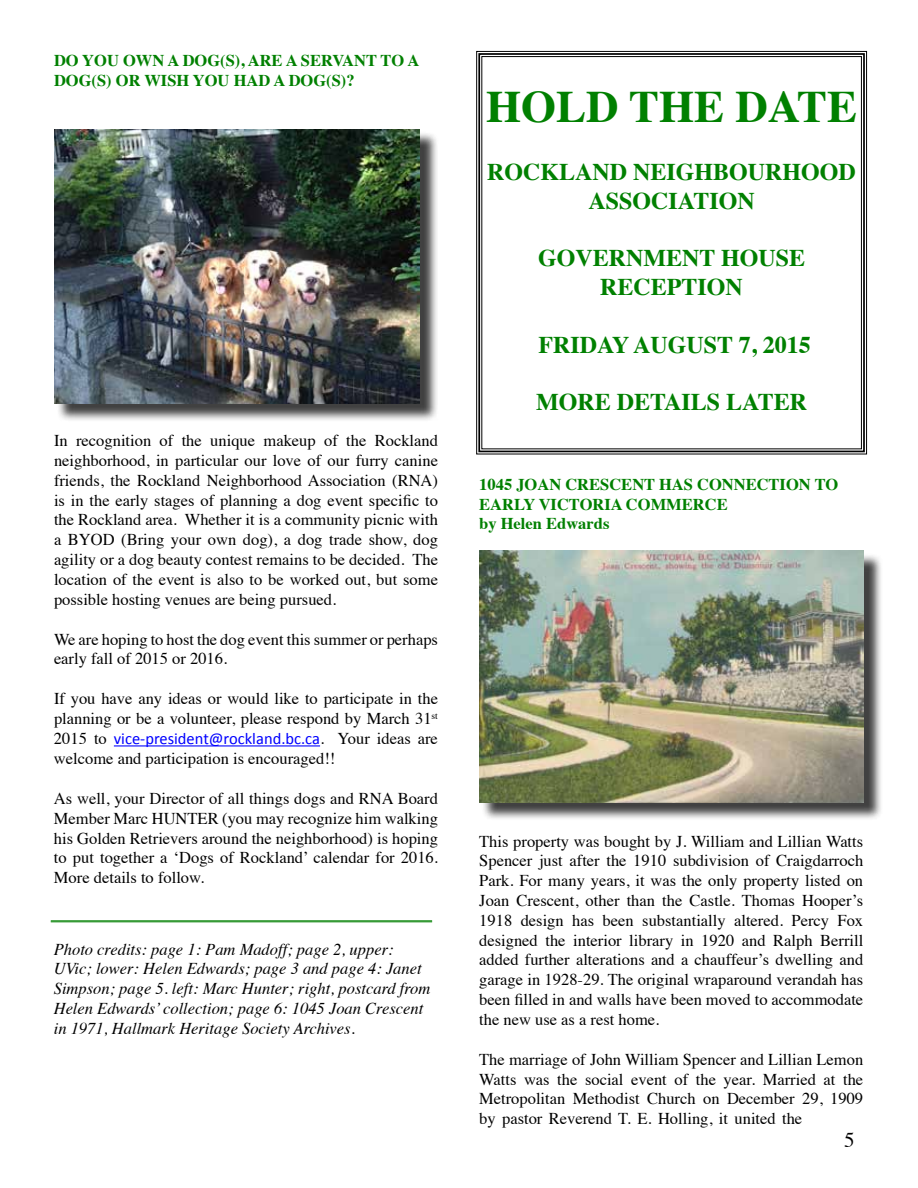
<style>
.page{position:relative;width:918px;height:1188px;background:#fff}
.page>*{position:absolute;margin:0;border:0;box-sizing:border-box;transform-origin:0 0}
.t1{font:700 45px "Times";color:#008000}
.t2{font:700 24px/28.8px "Times";color:#008000;text-align:center}
.t3{font:21px "Times";color:#000}
.t4{font:16.5px/19.8px "Times";color:#000;text-align:justify}
.t5{font:italic 16.5px/19.8px "Times";color:#000}
.t6{font:700 16.5px/19.8px "Times";color:#008000}
.t7{font:16.5px "Calibri";color:#00f}
.s1{font-family:"Times";color:#000}
</style>
<div class="page">
<hr style="left:114px;top:745px;width:206px;height:1px;background:#00f">
<div style="left:56px;top:132px;width:383px;height:291px;background:#000;opacity:.75"></div>
<img style="left:54px;top:129px;width:366px;height:275px">
<svg style="left:476px;top:51px;width:391px;height:404px"></svg>
<div style="left:478px;top:53px;width:387px;height:399px;border:2px solid #000"></div>
<div style="left:481px;top:56px;width:381px;height:393px;border:1px solid #000"></div>
<div style="left:482px;top:553px;width:401px;height:268px;background:#000;opacity:.75"></div>
<img style="left:479px;top:551px;width:385px;height:251px">
<hr style="left:51px;top:921px;width:381px;height:1px;background:#008000">
<p class="t6" style="left:54px;top:49px;width:367px">DO YOU OWN A DOG(S), ARE A SERVANT TO A<br>DOG(S) OR WISH YOU HAD A DOG(S)?</p>
<p class="t4" style="left:54px;top:429px;width:386px">In recognition of the unique makeup of the Rockland neighborhood, in particular our love of our furry canine friends, the Rockland Neighborhood Association (RNA) is in the early stages of planning a dog event specific to the Rockland area. Whether it is a community picnic with a BYOD (Bring your own dog), a dog trade show, dog agility or a dog beauty contest remains to be decided. The location of the event is also to be worked out, but some possible hosting venues are being pursued.</p>
<p class="t4" style="left:54px;top:628px;width:386px">We are hoping to host the dog event this summer or perhaps early fall of 2015 or 2016.</p>
<p class="t4" style="left:54px;top:688px;width:386px">If you have any ideas or would like to participate in the planning or be a volunteer, please respond by March 31<sup>st</sup></p>
<p class="t7" style="left:54px;top:728px;width:385px"><span class="s1">2015 to</span> vice-president@rockland.bc.ca<span class="s1">. Your ideas are</span></p>
<p class="t4" style="left:54px;top:747px;width:283px">welcome and participation is encouraged!!</p>
<p class="t4" style="left:54px;top:787px;width:386px">As well, your Director of all things dogs and RNA Board Member Marc HUNTER (you may recognize him walking his Golden Retrievers around the neighborhood) is hoping to put together a ‘Dogs of Rockland’ calendar for 2016.<br>More details to follow.</p>
<p class="t5" style="left:54px;top:938px;width:378px">Photo credits: page 1: Pam Madoff; page 2, upper:<br>UVic; lower: Helen Edwards; page 3 and page 4: Janet Simpson; page 5. left: Marc Hunter; right, postcard from Helen Edwards’ collection; page 6: 1045 Joan Crescent in 1971, Hallmark Heritage Society Archives.</p>
<h1 class="t1" style="left:486px;top:64px;width:372px">HOLD THE DATE</h1>
<h2 class="t2" style="left:487px;top:155px;width:370px">ROCKLAND NEIGHBOURHOOD<br>ASSOCIATION</h2>
<h2 class="t2" style="left:538px;top:241px;width:268px">GOVERNMENT HOUSE<br>RECEPTION</h2>
<h2 class="t2" style="left:538px;top:328px;width:274px">FRIDAY AUGUST 7, 2015</h2>
<h2 class="t2" style="left:536px;top:385px;width:273px">MORE DETAILS LATER</h2>
<p class="t6" style="left:479px;top:473px;width:360px">1045 JOAN CRESCENT HAS CONNECTION TO<br>EARLY VICTORIA COMMERCE<br>by Helen Edwards</p>
<p class="t4" style="left:479px;top:830px;width:386px">This property was bought by J. William and Lillian Watts Spencer just after the 1910 subdivision of Craigdarroch Park. For many years, it was the only property listed on Joan Crescent, other than the Castle. Thomas Hooper’s 1918 design has been substantially altered. Percy Fox designed the interior library in 1920 and Ralph Berrill added further alterations and a chauffeur’s dwelling and garage in 1928-29. The original wraparound verandah has been filled in and walls have been moved to accommodate the new use as a rest home.</p>
<p class="t4" style="left:479px;top:1048px;width:386px">The marriage of John William Spencer and Lillian Lemon Watts was the social event of the year. Married at the Metropolitan Methodist Church on December 29, 1909 by pastor Reverend T. E. Holling, it united the</p>
<p class="t3" style="left:844px;top:1120px;width:12px">5</p>
</div>
